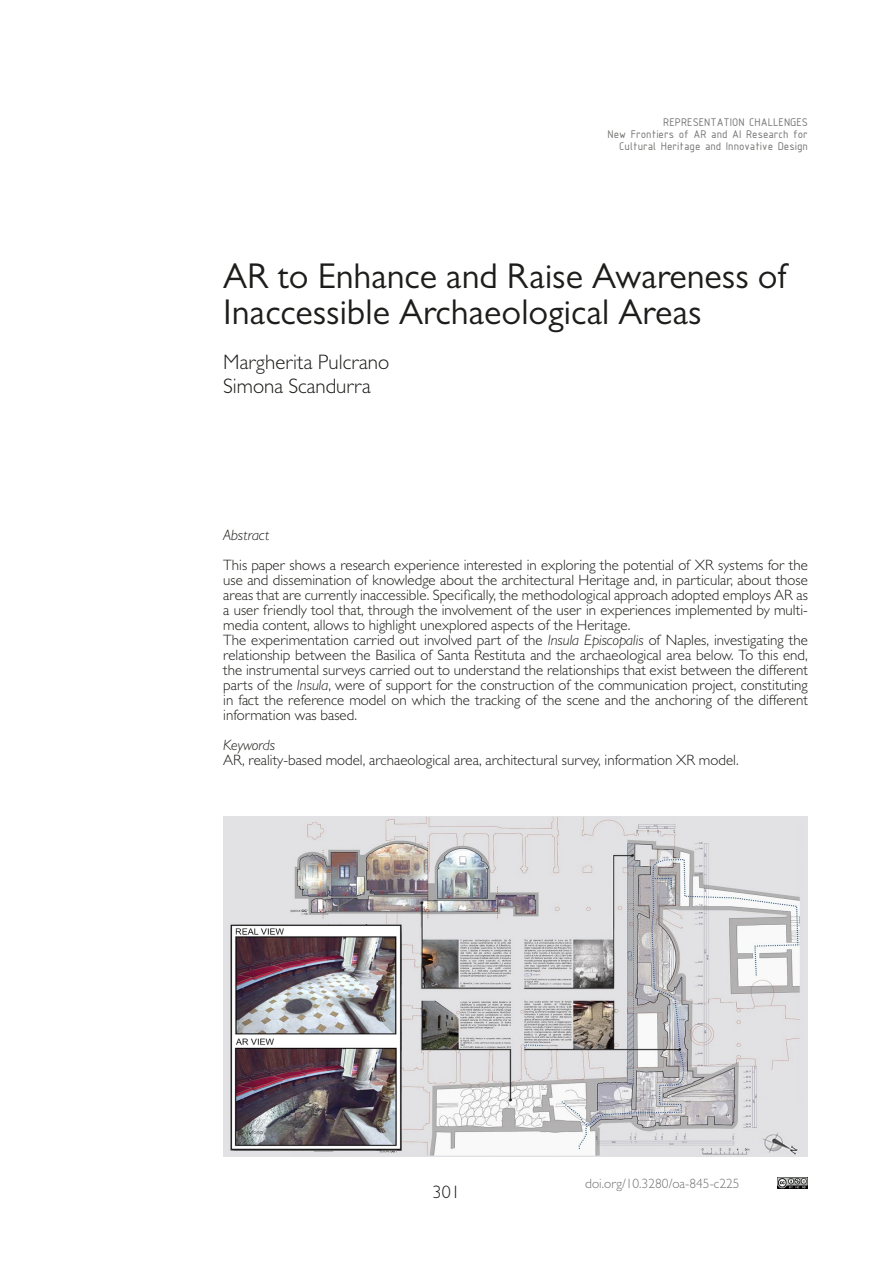
<style>
.page{position:relative;width:893px;height:1263px;background:#fff}
.page>*{position:absolute;margin:0;border:0;box-sizing:border-box;transform-origin:0 0}
.t1{font:36px/36px "Gill Sans";color:#1d1d1b}
.t2{font:300 21px "Gill Sans";color:#1d1d1b}
.t3{font:300 18px "Gill Sans";color:#1d1d1b}
.t4{font:300 15px/15px "Gill Sans";color:#1d1d1b;text-align:justify}
.t5{font:italic 300 15px "Gill Sans";color:#1d1d1b}
.t6{font:300 13.5px "Gill Sans";color:#757574}
.t7{font:12px/12px "ISOCPEUR";color:#757574;text-align:right}
.s1{font-style:italic}
</style>
<div class="page">
<img style="left:778px;top:1178px;width:30px;height:10px">
<img style="left:223px;top:816px;width:585px;height:341px">
<p class="t7" style="left:608px;top:116px;width:202px">REPRESENTATION CHALLENGES<br>New Frontiers of AR and AI Research for<br>Cultural Heritage and Innovative Design</p>
<p class="t1" style="left:223px;top:258px;width:565px">AR to Enhance and Raise Awareness of<br>Inaccessible Archaeological Areas</p>
<p class="t2" style="left:223px;top:349px;width:168px">Margherita Pulcrano</p>
<p class="t2" style="left:223px;top:373px;width:149px">Simona Scandurra</p>
<p class="t5" style="left:223px;top:526px;width:48px">Abstract</p>
<p class="t4" style="left:223px;top:558px;width:586px">This paper shows a research experience interested in exploring the potential of XR systems for the use and dissemination of knowledge about the architectural Heritage and, in particular, about those areas that are currently inaccessible. Specifically, the methodological approach adopted employs AR as a user friendly tool that, through the involvement of the user in experiences implemented by multi&shy;media content, allows to highlight unexplored aspects of the Heritage.</p>
<p class="t4" style="left:223px;top:633px;width:586px">The experimentation carried out involved part of the <span class="s1">Insula Episcopalis</span> of Naples, investigating the relationship between the Basilica of Santa Restituta and the archaeological area below. To this end, the instrumental surveys carried out to understand the relationships that exist between the different parts of the <span class="s1">Insula</span>, were of support for the construction of the communication project, constituting in fact the reference model on which the tracking of the scene and the anchoring of the different information was based.</p>
<p class="t5" style="left:223px;top:736px;width:53px">Keywords</p>
<p class="t4" style="left:223px;top:753px;width:517px">AR, reality-based model, archaeological area, architectural survey, information XR model.</p>
<p class="t3" style="left:433px;top:1181px;width:28px">301</p>
<p class="t6" style="left:585px;top:1175px;width:156px">doi.org/10.3280/oa-845-c225</p>
</div>
